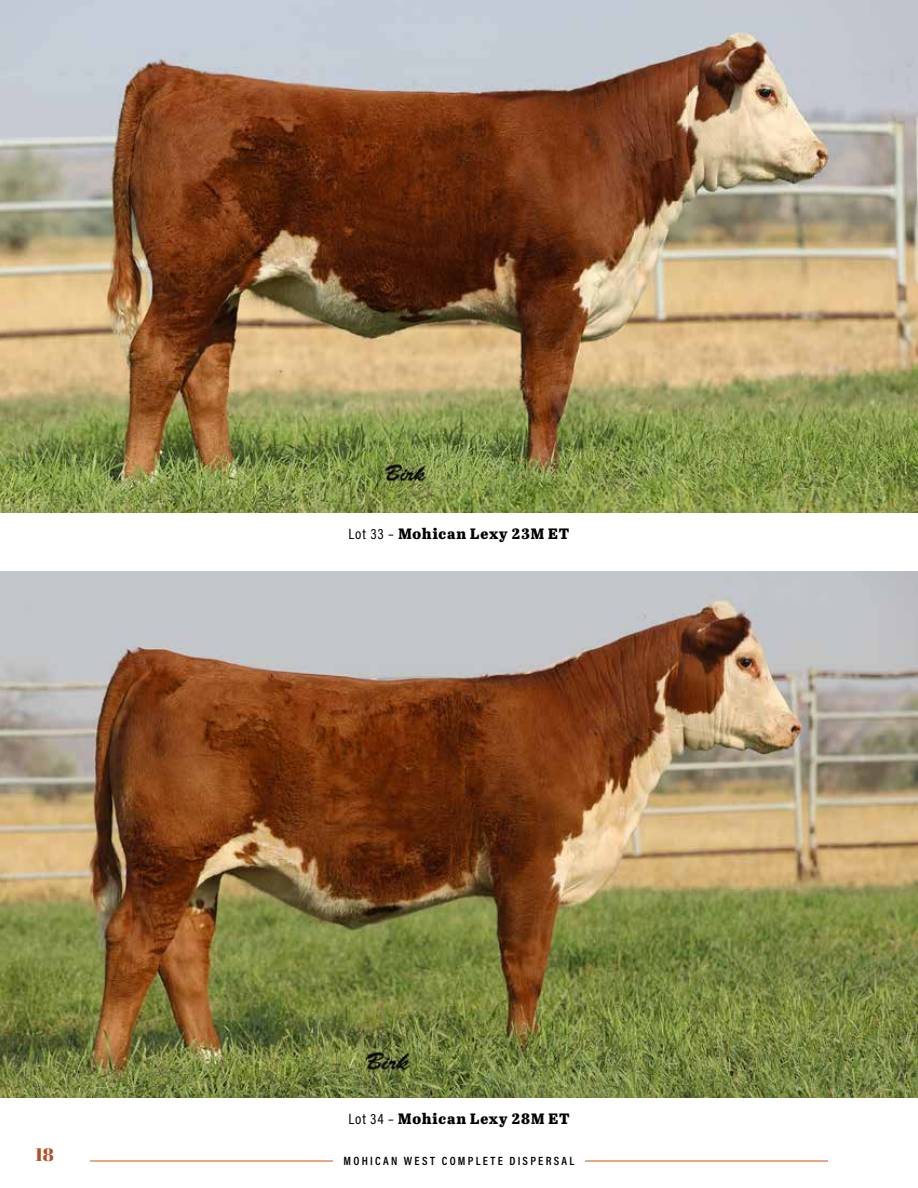
<style>
.page{position:relative;width:918px;height:1188px;background:#fff}
.page>*{position:absolute;margin:0;border:0;box-sizing:border-box;transform-origin:0 0}
.t1{font:18px "Abril Fatface";color:#af5026}
.t2{font:800 15px "Abril Text";letter-spacing:.055em;color:#000}
.t3{font:600 12px "Acumin Pro Cond";letter-spacing:.19em;color:#000}
.s1{font-family:"Acumin Pro Cond";font-weight:400}
</style>
<div class="page">
<img style="left:0;top:0;width:917px;height:513px">
<img style="left:0;top:572px;width:918px;height:526px">
<hr style="left:90px;top:1160px;width:279px;height:2px;background:#d86429">
<hr style="left:549px;top:1160px;width:279px;height:2px;background:#d86429">
<div style="left:333px;top:1152px;width:252px;height:18px;background:#fff"></div>
<p class="t1" style="left:35px;top:1142px;width:20px">18</p>
<p class="t2" style="left:349px;top:523px;width:222px"><span class="s1">Lot 33 –</span> Mohican Lexy 23M ET</p>
<p class="t2" style="left:348px;top:1108px;width:223px"><span class="s1">Lot 34 –</span> Mohican Lexy 28M ET</p>
<p class="t3" style="left:344px;top:1153px;width:232px">MOHICAN WEST COMPLETE DISPERSAL</p>
</div>
